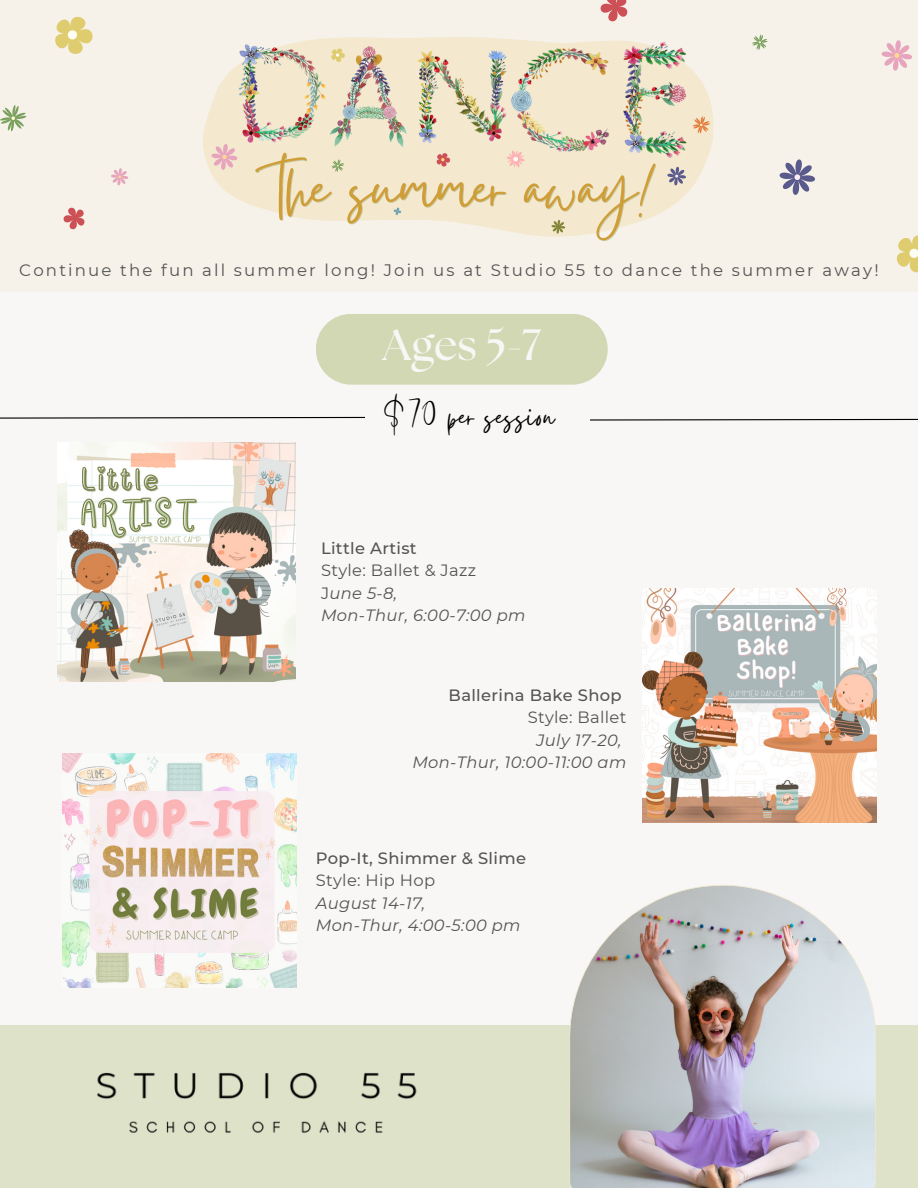
<style>
.page{position:relative;width:918px;height:1188px;background:#f8f7f5}
.page>*{position:absolute;margin:0;border:0;box-sizing:border-box;transform-origin:0 0}
.t1{font:79.5px "Gistesy";color:#d09e39}
.t2{font:700 43.65px "The Seasons";color:#f8f7f5}
.t3{font:36.6px "Gistesy";letter-spacing:.02em;color:#000}
.t4{font:16.65px "Montserrat";letter-spacing:.13em;color:#545454}
.t5{font:italic 16.35px "Montserrat";letter-spacing:.02em;color:#545454}
.t6{font:500 16.35px "Montserrat";letter-spacing:.02em;color:#545454}
.t7{font:16.35px "Montserrat";letter-spacing:.02em;color:#545454}
.s1{font-style:normal}
</style>
<div class="page">
<div style="left:0;top:0;width:918px;height:291px;background:#f6f2e9"></div>
<svg style="left:203px;top:38px;width:510px;height:199px;fill:#f4e8ce"></svg>
<img style="left:327px;top:37px;width:85px;height:156px">
<img style="left:207px;top:37px;width:122px;height:106px">
<img style="left:413px;top:37px;width:96px;height:164px">
<img style="left:510px;top:45px;width:104px;height:112px">
<img style="left:620px;top:38px;width:71px;height:119px">
<svg style="left:207px;top:139px;width:35px;height:36px"></svg>
<svg style="left:664px;top:163px;width:25px;height:26px"></svg>
<svg style="left:433px;top:149px;width:20px;height:20px"></svg>
<svg style="left:549px;top:217px;width:19px;height:19px"></svg>
<svg style="left:327px;top:45px;width:20px;height:20px"></svg>
<svg style="left:687px;top:111px;width:27px;height:28px"></svg>
<svg style="left:327px;top:155px;width:21px;height:21px"></svg>
<svg style="left:391px;top:205px;width:13px;height:12px"></svg>
<svg style="left:505px;top:148px;width:22px;height:21px"></svg>
<div style="left:0;top:1025px;width:918px;height:163px;background:#dee2c9"></div>
<img style="left:570px;top:885px;width:306px;height:303px">
<svg style="left:55px;top:17px;width:38px;height:37px"></svg>
<svg style="left:896px;top:235px;width:22px;height:38px"></svg>
<svg style="left:111px;top:168px;width:18px;height:18px"></svg>
<svg style="left:752px;top:34px;width:16px;height:16px"></svg>
<svg style="left:0;top:105px;width:27px;height:27px"></svg>
<svg style="left:779px;top:159px;width:36px;height:36px"></svg>
<svg style="left:881px;top:40px;width:31px;height:31px"></svg>
<svg style="left:600px;top:0;width:28px;height:22px"></svg>
<svg style="left:63px;top:207px;width:22px;height:23px"></svg>
<img style="left:97px;top:1072px;width:320px;height:61px">
<div style="left:316px;top:314px;width:292px;height:71px;background:#d2d8b3"></div>
<svg style="left:0;top:416px;width:365px;height:3px"></svg>
<svg style="left:590px;top:418px;width:328px;height:3px"></svg>
<img style="left:57px;top:443px;width:239px;height:238px">
<img style="left:642px;top:589px;width:234px;height:234px">
<img style="left:63px;top:753px;width:234px;height:234px">
<p class="t1" style="left:278px;top:132px;width:374px">the summer away!</p>
<p class="t4" style="left:19px;top:260px;width:861px">Continue the fun all summer long! Join us at Studio 55 to dance the summer away!</p>
<p class="t2" style="left:383px;top:325px;width:159px">Ages 5-7</p>
<p class="t3" style="left:384px;top:391px;width:172px">$70 per session</p>
<p class="t6" style="left:321px;top:538px;width:97px">Little Artist</p>
<p class="t7" style="left:321px;top:560px;width:156px">Style: Ballet &amp; Jazz</p>
<p class="t5" style="left:321px;top:583px;width:78px"><span class="s1">J</span>une 5-8,</p>
<p class="t5" style="left:321px;top:605px;width:206px">Mon-Thur, 6:00-7:00 pm</p>
<p class="t6" style="left:449px;top:685px;width:175px">Ballerina Bake Shop</p>
<p class="t7" style="left:528px;top:707px;width:100px">Style: Ballet</p>
<p class="t5" style="left:536px;top:730px;width:87px">July 17-20,</p>
<p class="t5" style="left:412px;top:752px;width:215px">Mon-Thur, 10:00-11:00 am</p>
<p class="t6" style="left:316px;top:848px;width:212px">Pop-It, Shimmer &amp; Slime</p>
<p class="t7" style="left:316px;top:871px;width:121px">Style: Hip Hop</p>
<p class="t5" style="left:316px;top:893px;width:111px">August 14-17,</p>
<p class="t5" style="left:316px;top:916px;width:206px">Mon-Thur, 4:00-5:00 pm</p>
</div>
